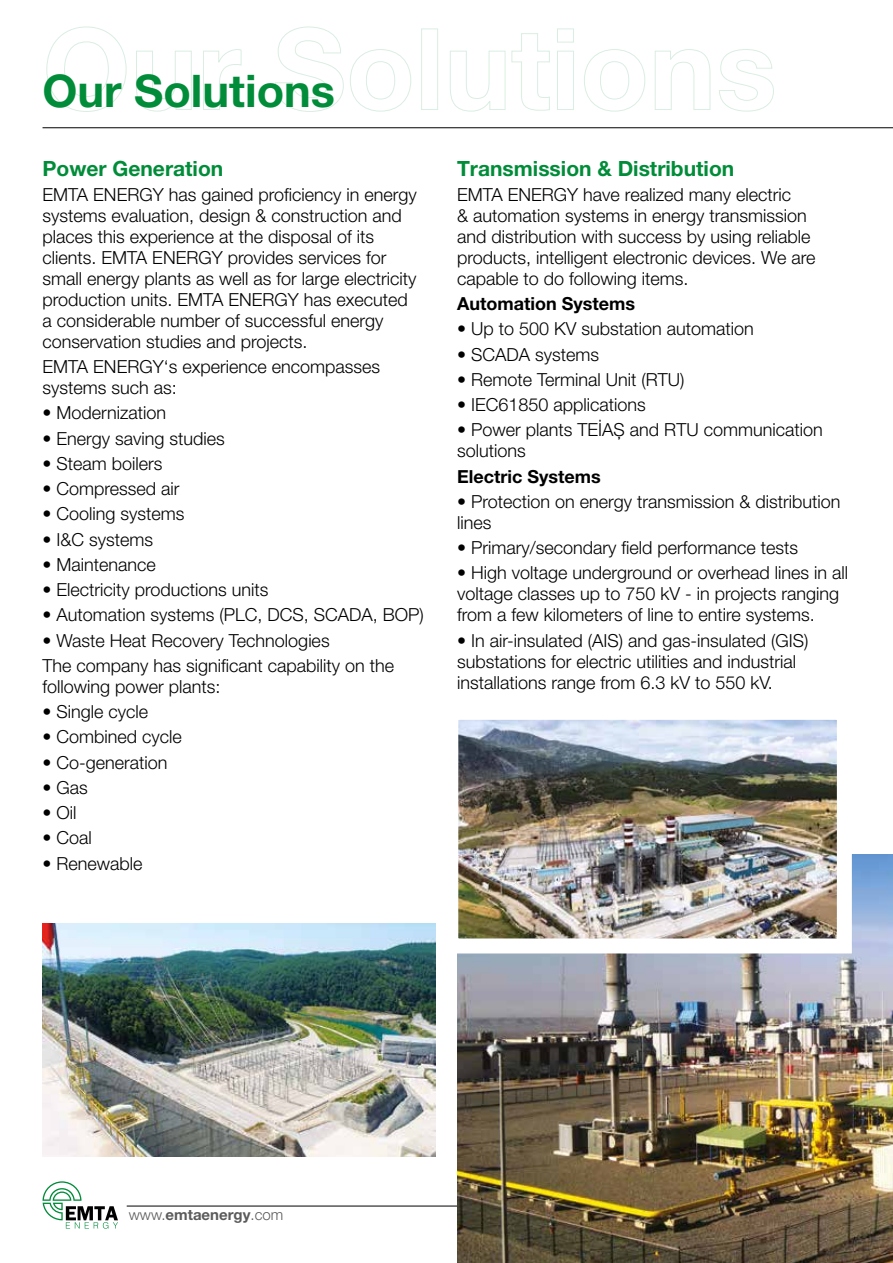
<style>
.page{position:relative;width:893px;height:1263px;background:#fff}
.page>*{position:absolute;margin:0;border:0;box-sizing:border-box;transform-origin:0 0}
.t1{font:700 45px "Helvetica Neue LT Pro";color:#008c39}
.t2{font:700 21px "Helvetica Neue LT Pro";color:#008c39}
.t3{font:300 18px/21px "Helvetica Neue LT Pro";color:#000}
.t4{font:700 18px "Helvetica Neue LT Pro";color:#000}
.t5{font:700 15px "Helvetica Neue LT Pro";color:#000}
.s1{font-weight:300}
</style>
<div class="page">
<hr style="left:127px;top:1206px;width:766px;height:1px;background:#000">
<svg style="left:43px;top:1181px;width:75px;height:48px"></svg>
<hr style="left:43px;top:127px;width:850px;height:1px;background:#000">
<img style="left:457px;top:855px;width:436px;height:408px">
<img style="left:459px;top:721px;width:377px;height:216px">
<img style="left:43px;top:923px;width:393px;height:234px">
<svg style="left:46px;top:27px;width:80px;height:85px"></svg>
<svg style="left:136px;top:51px;width:56px;height:60px"></svg>
<svg style="left:203px;top:49px;width:38px;height:61px"></svg>
<svg style="left:275px;top:27px;width:69px;height:85px"></svg>
<svg style="left:350px;top:49px;width:61px;height:62px"></svg>
<svg style="left:450px;top:51px;width:55px;height:60px"></svg>
<svg style="left:511px;top:33px;width:39px;height:78px"></svg>
<svg style="left:557px;top:29px;width:17px;height:81px"></svg>
<svg style="left:584px;top:49px;width:61px;height:62px"></svg>
<svg style="left:655px;top:49px;width:55px;height:61px"></svg>
<svg style="left:719px;top:49px;width:55px;height:62px"></svg>
<h1 class="t1" style="left:43px;top:62px;width:294px">Our Solutions</h1>
<p class="t2" style="left:43px;top:155px;width:182px">Power Generation</p>
<p class="t3" style="left:43px;top:183px;width:376px">EMTA ENERGY has gained proficiency in energy systems evaluation, design &amp; construction and places this experience at the disposal of its clients. EMTA ENERGY provides services for small energy plants as well as for large electricity production units. EMTA ENERGY has executed a considerable number of successful energy conservation studies and projects.</p>
<p class="t3" style="left:43px;top:356px;width:339px">EMTA ENERGY‘s experience encompasses systems such as:</p>
<p class="t3" style="left:43px;top:402px;width:125px">• Modernization</p>
<p class="t3" style="left:43px;top:427px;width:184px">• Energy saving studies</p>
<p class="t3" style="left:43px;top:453px;width:122px">• Steam boilers</p>
<p class="t3" style="left:43px;top:478px;width:139px">• Compressed air</p>
<p class="t3" style="left:43px;top:503px;width:144px">• Cooling systems</p>
<p class="t3" style="left:43px;top:528px;width:112px">• I&amp;C systems</p>
<p class="t3" style="left:43px;top:554px;width:115px">• Maintenance</p>
<p class="t3" style="left:43px;top:579px;width:228px">• Electricity productions units</p>
<p class="t3" style="left:43px;top:604px;width:383px">• Automation systems (PLC, DCS, SCADA, BOP)</p>
<p class="t3" style="left:43px;top:627px;width:353px;line-height:25.2px">• Waste Heat Recovery Technologies<br>The company has significant capability on the</p>
<p class="t3" style="left:43px;top:676px;width:180px">following power plants:</p>
<p class="t3" style="left:43px;top:701px;width:107px">• Single cycle</p>
<p class="t3" style="left:43px;top:726px;width:141px">• Combined cycle</p>
<p class="t3" style="left:43px;top:751px;width:127px">• Co-generation</p>
<p class="t3" style="left:43px;top:777px;width:47px">• Gas</p>
<p class="t3" style="left:43px;top:802px;width:36px">• Oil</p>
<p class="t3" style="left:43px;top:827px;width:51px">• Coal</p>
<p class="t3" style="left:43px;top:852px;width:102px">• Renewable</p>
<p class="t2" style="left:457px;top:155px;width:279px">Transmission &amp; Distribution</p>
<p class="t3" style="left:457px;top:183px;width:360px">EMTA ENERGY have realized many electric<br>&amp; automation systems in energy transmission and distribution with success by using reliable products, intelligent electronic devices. We are capable to do following items.</p>
<p class="t4" style="left:457px;top:292px;width:179px">Automation Systems</p>
<p class="t3" style="left:457px;top:318px;width:298px">• Up to 500 KV substation automation</p>
<p class="t3" style="left:457px;top:343px;width:144px">• SCADA systems</p>
<p class="t3" style="left:457px;top:369px;width:229px">• Remote Terminal Unit (RTU)</p>
<p class="t3" style="left:457px;top:394px;width:190px">• IEC61850 applications</p>
<p class="t3" style="left:457px;top:419px;width:367px">• Power plants TEİAŞ and RTU communication solutions</p>
<p class="t4" style="left:457px;top:465px;width:145px">Electric Systems</p>
<p class="t3" style="left:457px;top:491px;width:385px">• Protection on energy transmission &amp; distribution lines</p>
<p class="t3" style="left:457px;top:537px;width:343px">• Primary/secondary field performance tests</p>
<p class="t3" style="left:457px;top:562px;width:393px">• High voltage underground or overhead lines in all voltage classes up to 750 kV - in projects ranging from a few kilometers of line to entire systems.</p>
<p class="t3" style="left:457px;top:629px;width:353px">• In air-insulated (AIS) and gas-insulated (GIS) substations for electric utilities and industrial installations range from 6.3 kV to 550 kV.</p>
<p class="t5" style="left:129px;top:1205px;width:156px"><span class="s1">www.</span>emtaenergy<span class="s1">.com</span></p>
</div>
